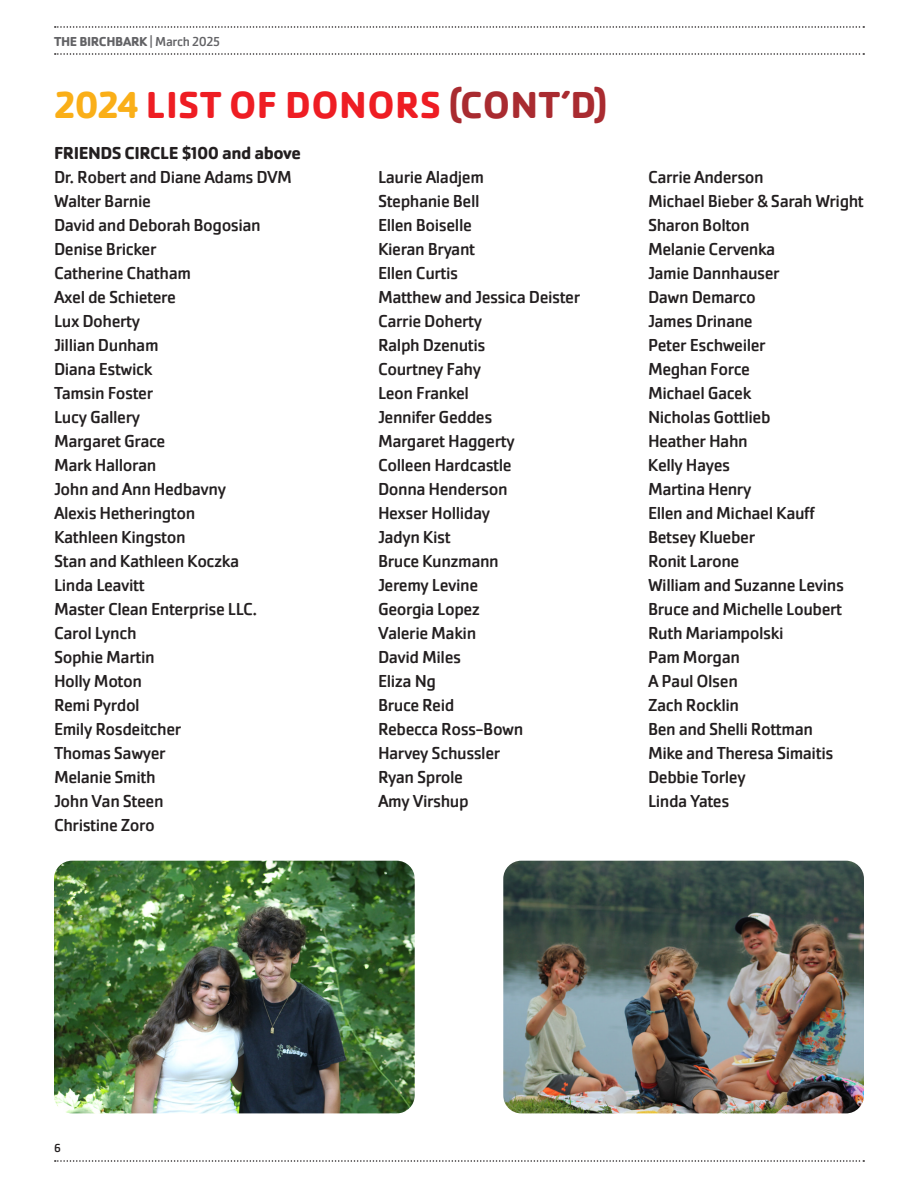
<style>
.page{position:relative;width:918px;height:1188px;background:#fff}
.page>*{position:absolute;margin:0;border:0;box-sizing:border-box;transform-origin:0 0}
.Heading_2{font:700 39px "Cachet Pro";letter-spacing:.01em;color:#ee1d23}
.Address_Phone_Web{font:18px "Cachet Pro";letter-spacing:-.025em;color:#231f20}
.Address_Phone_Web-2{font:700 18px "Cachet Pro";letter-spacing:-.025em;color:#231f20}
.Address{font:700 13.5px "Cachet Pro";letter-spacing:-.025em;color:#636366}
.t1{font:12px "Cachet Pro";color:#231f20}
.s1{font-weight:400}
.s2{color:#faaf18}
.s3{color:#a92b30}
</style>
<div class="page">
<img style="left:54px;top:861px;width:361px;height:252px">
<img style="left:503px;top:861px;width:361px;height:252px">
<svg style="left:55px;top:26px;width:809px;height:2px"></svg>
<svg style="left:55px;top:53px;width:809px;height:2px"></svg>
<svg style="left:55px;top:1160px;width:809px;height:2px"></svg>
<p class="Address" style="left:54px;top:33px;width:168px">THE BIRCHBARK <span class="s1">| March 2025</span></p>
<p class="Heading_2" style="left:54px;top:80px;width:555px"><span class="s2">2024</span> LIST OF DONORS <span class="s3">(CONT’D)</span></p>
<p class="Address_Phone_Web-2" style="left:54px;top:142px;width:248px">FRIENDS CIRCLE $100 and above</p>
<p class="Address_Phone_Web" style="left:54px;top:167px;width:240px">Dr. Robert and Diane Adams DVM</p>
<p class="Address_Phone_Web" style="left:378px;top:167px;width:107px">Laurie Aladjem</p>
<p class="Address_Phone_Web" style="left:648px;top:167px;width:117px">Carrie Anderson</p>
<p class="Address_Phone_Web" style="left:54px;top:191px;width:98px">Walter Barnie</p>
<p class="Address_Phone_Web" style="left:378px;top:191px;width:103px">Stephanie Bell</p>
<p class="Address_Phone_Web" style="left:648px;top:191px;width:217px">Michael Bieber &amp; Sarah Wright</p>
<p class="Address_Phone_Web" style="left:54px;top:215px;width:208px">David and Deborah Bogosian</p>
<p class="Address_Phone_Web" style="left:378px;top:215px;width:95px">Ellen Boiselle</p>
<p class="Address_Phone_Web" style="left:648px;top:215px;width:103px">Sharon Bolton</p>
<p class="Address_Phone_Web" style="left:54px;top:239px;width:104px">Denise Bricker</p>
<p class="Address_Phone_Web" style="left:378px;top:239px;width:99px">Kieran Bryant</p>
<p class="Address_Phone_Web" style="left:648px;top:239px;width:129px">Melanie Cervenka</p>
<p class="Address_Phone_Web" style="left:54px;top:263px;width:139px">Catherine Chatham</p>
<p class="Address_Phone_Web" style="left:378px;top:263px;width:82px">Ellen Curtis</p>
<p class="Address_Phone_Web" style="left:648px;top:263px;width:133px">Jamie Dannhauser</p>
<p class="Address_Phone_Web" style="left:54px;top:287px;width:124px">Axel de Schietere</p>
<p class="Address_Phone_Web" style="left:378px;top:287px;width:204px">Matthew and Jessica Deister</p>
<p class="Address_Phone_Web" style="left:648px;top:287px;width:109px">Dawn Demarco</p>
<p class="Address_Phone_Web" style="left:54px;top:311px;width:88px">Lux Doherty</p>
<p class="Address_Phone_Web" style="left:378px;top:311px;width:106px">Carrie Doherty</p>
<p class="Address_Phone_Web" style="left:648px;top:311px;width:106px">James Drinane</p>
<p class="Address_Phone_Web" style="left:54px;top:335px;width:106px">Jillian Dunham</p>
<p class="Address_Phone_Web" style="left:378px;top:335px;width:109px">Ralph Dzenutis</p>
<p class="Address_Phone_Web" style="left:648px;top:335px;width:119px">Peter Eschweiler</p>
<p class="Address_Phone_Web" style="left:54px;top:359px;width:100px">Diana Estwick</p>
<p class="Address_Phone_Web" style="left:378px;top:359px;width:105px">Courtney Fahy</p>
<p class="Address_Phone_Web" style="left:648px;top:359px;width:104px">Meghan Force</p>
<p class="Address_Phone_Web" style="left:54px;top:383px;width:101px">Tamsin Foster</p>
<p class="Address_Phone_Web" style="left:378px;top:383px;width:93px">Leon Frankel</p>
<p class="Address_Phone_Web" style="left:648px;top:383px;width:105px">Michael Gacek</p>
<p class="Address_Phone_Web" style="left:54px;top:407px;width:88px">Lucy Gallery</p>
<p class="Address_Phone_Web" style="left:378px;top:407px;width:116px">Jennifer Geddes</p>
<p class="Address_Phone_Web" style="left:648px;top:407px;width:124px">Nicholas Gottlieb</p>
<p class="Address_Phone_Web" style="left:54px;top:431px;width:113px">Margaret Grace</p>
<p class="Address_Phone_Web" style="left:378px;top:431px;width:138px">Margaret Haggerty</p>
<p class="Address_Phone_Web" style="left:648px;top:431px;width:101px">Heather Hahn</p>
<p class="Address_Phone_Web" style="left:54px;top:455px;width:104px">Mark Halloran</p>
<p class="Address_Phone_Web" style="left:378px;top:455px;width:135px">Colleen Hardcastle</p>
<p class="Address_Phone_Web" style="left:648px;top:455px;width:84px">Kelly Hayes</p>
<p class="Address_Phone_Web" style="left:54px;top:479px;width:174px">John and Ann Hedbavny</p>
<p class="Address_Phone_Web" style="left:378px;top:479px;width:131px">Donna Henderson</p>
<p class="Address_Phone_Web" style="left:648px;top:479px;width:105px">Martina Henry</p>
<p class="Address_Phone_Web" style="left:54px;top:503px;width:143px">Alexis Hetherington</p>
<p class="Address_Phone_Web" style="left:378px;top:503px;width:114px">Hexser Holliday</p>
<p class="Address_Phone_Web" style="left:648px;top:503px;width:169px">Ellen and Michael Kauff</p>
<p class="Address_Phone_Web" style="left:54px;top:527px;width:133px">Kathleen Kingston</p>
<p class="Address_Phone_Web" style="left:378px;top:527px;width:74px">Jadyn Kist</p>
<p class="Address_Phone_Web" style="left:648px;top:527px;width:109px">Betsey Klueber</p>
<p class="Address_Phone_Web" style="left:54px;top:551px;width:187px">Stan and Kathleen Koczka</p>
<p class="Address_Phone_Web" style="left:378px;top:551px;width:122px">Bruce Kunzmann</p>
<p class="Address_Phone_Web" style="left:648px;top:551px;width:93px">Ronit Larone</p>
<p class="Address_Phone_Web" style="left:54px;top:575px;width:92px">Linda Leavitt</p>
<p class="Address_Phone_Web" style="left:378px;top:575px;width:102px">Jeremy Levine</p>
<p class="Address_Phone_Web" style="left:648px;top:575px;width:198px">William and Suzanne Levins</p>
<p class="Address_Phone_Web" style="left:54px;top:599px;width:205px">Master Clean Enterprise LLC.</p>
<p class="Address_Phone_Web" style="left:378px;top:599px;width:104px">Georgia Lopez</p>
<p class="Address_Phone_Web" style="left:648px;top:599px;width:196px">Bruce and Michelle Loubert</p>
<p class="Address_Phone_Web" style="left:54px;top:623px;width:84px">Carol Lynch</p>
<p class="Address_Phone_Web" style="left:378px;top:623px;width:100px">Valerie Makin</p>
<p class="Address_Phone_Web" style="left:648px;top:623px;width:137px">Ruth Mariampolski</p>
<p class="Address_Phone_Web" style="left:54px;top:647px;width:102px">Sophie Martin</p>
<p class="Address_Phone_Web" style="left:378px;top:647px;width:85px">David Miles</p>
<p class="Address_Phone_Web" style="left:648px;top:647px;width:93px">Pam Morgan</p>
<p class="Address_Phone_Web" style="left:54px;top:671px;width:90px">Holly Moton</p>
<p class="Address_Phone_Web" style="left:378px;top:671px;width:59px">Eliza Ng</p>
<p class="Address_Phone_Web" style="left:648px;top:671px;width:91px">A Paul Olsen</p>
<p class="Address_Phone_Web" style="left:54px;top:695px;width:87px">Remi Pyrdol</p>
<p class="Address_Phone_Web" style="left:378px;top:695px;width:78px">Bruce Reid</p>
<p class="Address_Phone_Web" style="left:648px;top:695px;width:93px">Zach Rocklin</p>
<p class="Address_Phone_Web" style="left:54px;top:719px;width:129px">Emily Rosdeitcher</p>
<p class="Address_Phone_Web" style="left:378px;top:719px;width:147px">Rebecca Ross-Bown</p>
<p class="Address_Phone_Web" style="left:648px;top:719px;width:166px">Ben and Shelli Rottman</p>
<p class="Address_Phone_Web" style="left:54px;top:743px;width:113px">Thomas Sawyer</p>
<p class="Address_Phone_Web" style="left:378px;top:743px;width:124px">Harvey Schussler</p>
<p class="Address_Phone_Web" style="left:648px;top:743px;width:187px">Mike and Theresa Simaitis</p>
<p class="Address_Phone_Web" style="left:54px;top:767px;width:103px">Melanie Smith</p>
<p class="Address_Phone_Web" style="left:378px;top:767px;width:87px">Ryan Sprole</p>
<p class="Address_Phone_Web" style="left:648px;top:767px;width:99px">Debbie Torley</p>
<p class="Address_Phone_Web" style="left:54px;top:791px;width:111px">John Van Steen</p>
<p class="Address_Phone_Web" style="left:378px;top:791px;width:92px">Amy Virshup</p>
<p class="Address_Phone_Web" style="left:648px;top:791px;width:83px">Linda Yates</p>
<p class="Address_Phone_Web" style="left:54px;top:815px;width:102px">Christine Zoro</p>
<p class="t1" style="left:54px;top:1141px;width:8px">6</p>
</div>
